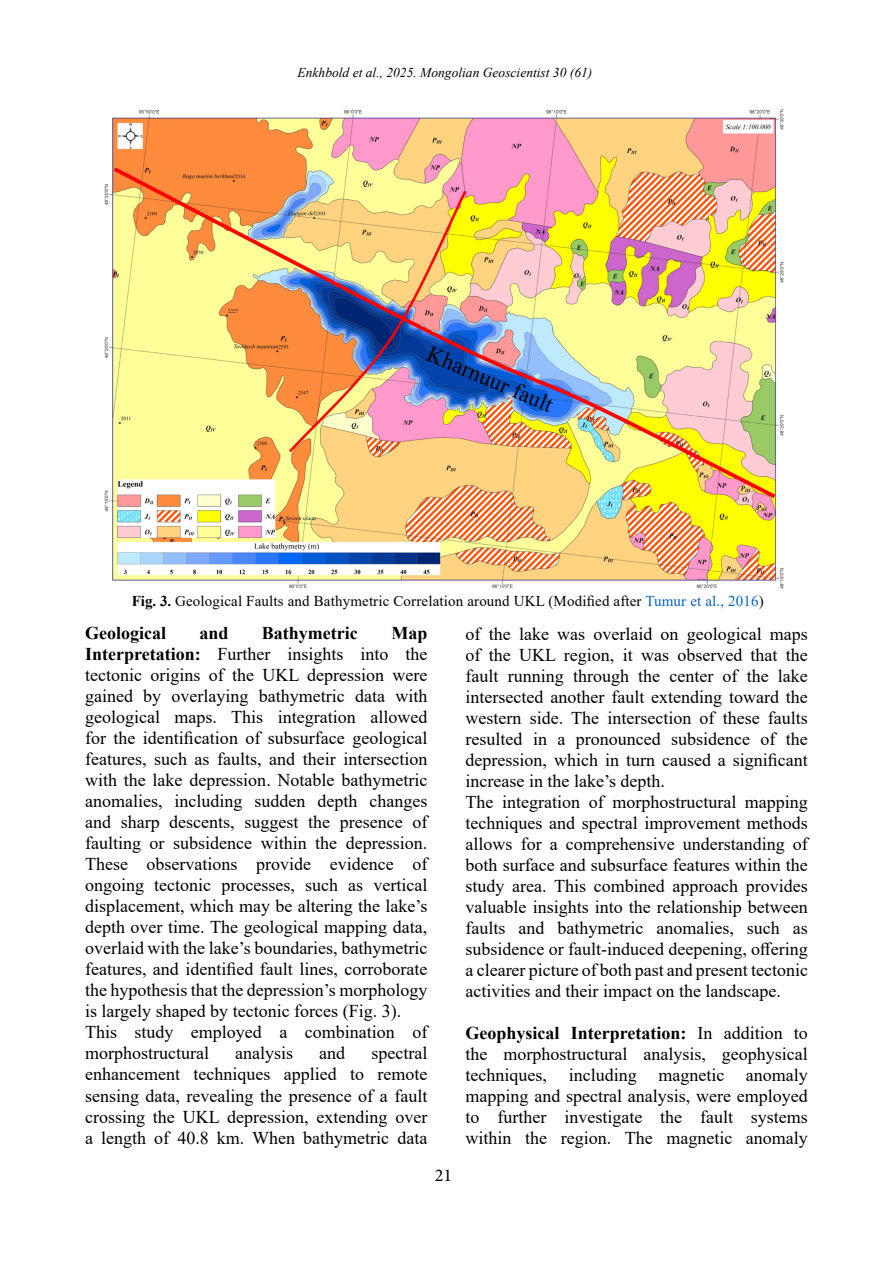
<style>
.page{position:relative;width:893px;height:1263px;background:#fff}
.page>*{position:absolute;margin:0;border:0;box-sizing:border-box;transform-origin:0 0}
.Normal__Web{font:18px/21px "Times New Roman";color:#000;text-align:justify}
.t1{font:700 18px "Times New Roman";color:#000}
.t2{font:18px "Minion Pro";color:#000}
.t3{font:15px "Times New Roman";letter-spacing:.01em;color:#000}
.t4{font:italic 13.5px "Times New Roman";color:#000}
.s1{font-weight:700}
.s2{color:#0563c1}
</style>
<div class="page">
<img style="left:104px;top:109px;width:680px;height:480px">
<p class="t4" style="left:298px;top:63px;width:296px">Enkhbold et al., 2025. Mongolian Geoscientist 30 (61)</p>
<p class="t3" style="left:132px;top:591px;width:633px"><span class="s1">Fig. 3.</span> Geological Faults and Bathymetric Correlation around UKL (Modified after <span class="s2">Tumur et al., 2016</span>)</p>
<p class="t1" style="left:85px;top:620px;width:82px">Geological</p>
<p class="t1" style="left:199px;top:620px;width:31px">and</p>
<p class="t1" style="left:262px;top:620px;width:97px">Bathymetric</p>
<p class="Normal__Web" style="left:466px;top:623px;width:344px">of the lake was overlaid on geological maps of the UKL region, it was observed that the fault running through the center of the lake intersected another fault extending toward the western side. The intersection of these faults resulted in a pronounced subsidence of the depression, which in turn caused a significant increase in the lake’s depth.</p>
<p class="Normal__Web" style="left:466px;top:791px;width:344px">The integration of morphostructural mapping techniques and spectral improvement methods allows for a comprehensive understanding of both surface and subsurface features within the study area. This combined approach provides valuable insights into the relationship between faults and bathymetric anomalies, such as subsidence or fault-induced deepening, offering a clearer picture of both past and present tectonic activities and their impact on the landscape.</p>
<p class="Normal__Web" style="left:466px;top:1022px;width:344px"><span class="s1">Geophysical Interpretation:</span> In addition to the morphostructural analysis, geophysical techniques, including magnetic anomaly mapping and spectral analysis, were employed to further investigate the fault systems within the region. The magnetic anomaly</p>
<p class="Normal__Web" style="left:85px;top:622px;width:344px;text-indent:306px"><span class="s1">Map Interpretation:</span> Further insights into the tectonic origins of the UKL depression were gained by overlaying bathymetric data with geological maps. This integration allowed for the identification of subsurface geological features, such as faults, and their intersection with the lake depression. Notable bathymetric anomalies, including sudden depth changes and sharp descents, suggest the presence of faulting or subsidence within the depression.<br>These observations provide evidence of ongoing tectonic processes, such as vertical displacement, which may be altering the lake’s depth over time. The geological mapping data, overlaid with the lake’s boundaries, bathymetric features, and identified fault lines, corroborate the hypothesis that the depression’s morphology is largely shaped by tectonic forces (Fig. 3).</p>
<p class="Normal__Web" style="left:85px;top:1021px;width:344px">This study employed a combination of morphostructural</p>
<p class="Normal__Web" style="left:85px;top:1042px;width:344px;text-indent:286px">spectral enhancement techniques applied to remote sensing data, revealing the presence of a fault crossing the UKL depression, extending over a length of 40.8 km. When bathymetric data</p>
<p class="Normal__Web" style="left:235px;top:1042px;width:59px">analysis</p>
<p class="Normal__Web" style="left:319px;top:1042px;width:27px">and</p>
<p class="t2" style="left:435px;top:1163px;width:19px">21</p>
</div>
